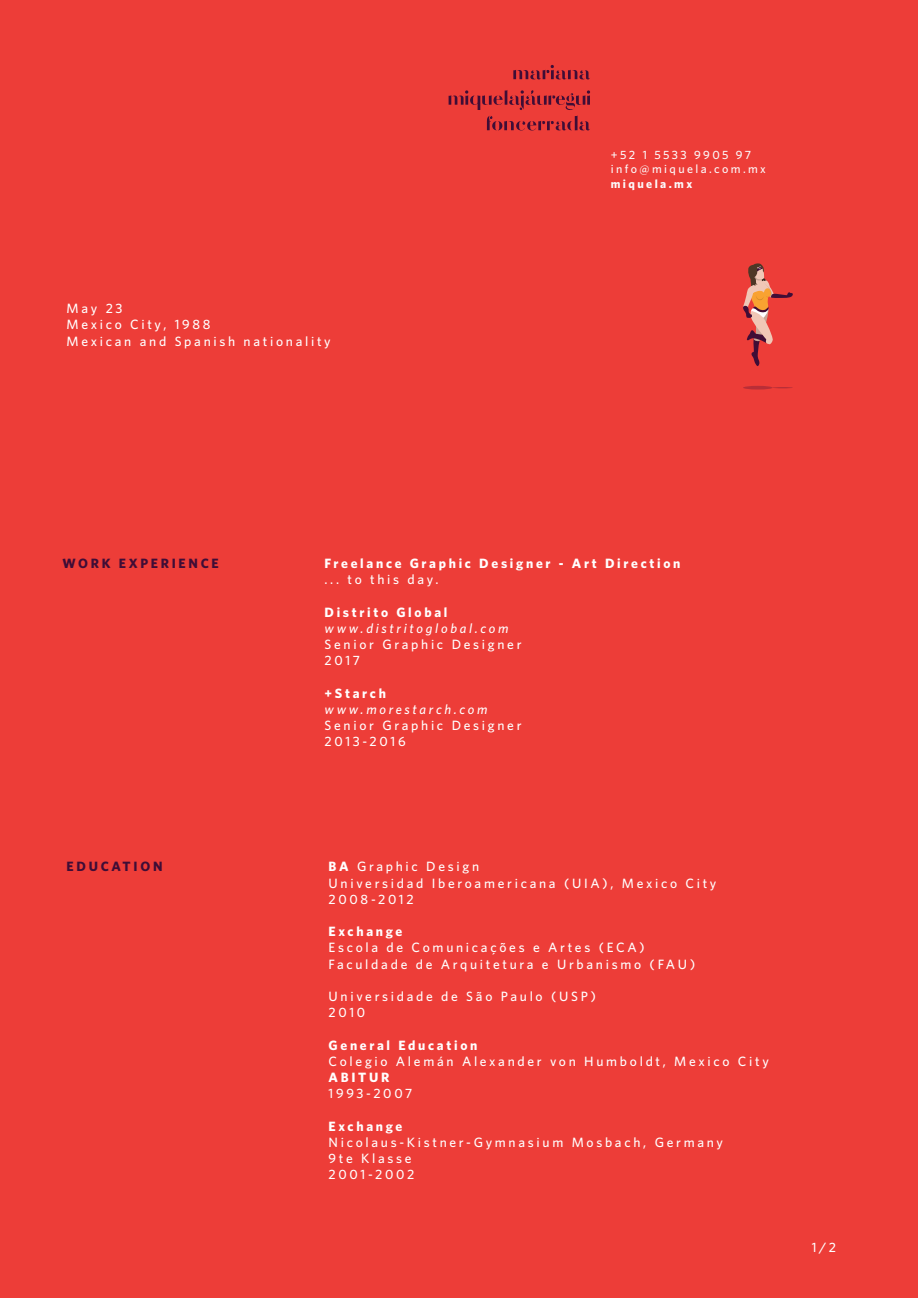
<style>
.page{position:relative;width:918px;height:1298px;background:#ed3d38}
.page>*{position:absolute;margin:0;border:0;box-sizing:border-box;transform-origin:0 0}
.t1{font:500 13.5px/16.2px "Whitney";letter-spacing:.2em;color:#fff}
.t2{font:700 13.5px "Whitney";letter-spacing:.2em;color:#fff}
.t3{font:italic 500 13.5px "Whitney";letter-spacing:.2em;color:#fff}
.t4{font:700 13.5px "Whitney";letter-spacing:.2em;color:#3f0d36}
.t5{font:500 12px/14.4px "Whitney";letter-spacing:.2em;color:#fcfafb}
.t6{font:700 12px "Whitney";letter-spacing:.2em;color:#fcfafb}
.s1{font-weight:700}
</style>
<div class="page">
<svg style="left:513px;top:65px;width:77px;height:14px"></svg>
<svg style="left:449px;top:90px;width:141px;height:40px"></svg>
<hr style="left:743px;top:386px;width:30px;height:3px;background:#3f0d36;border-radius:50%">
<svg style="left:773px;top:387px;width:20px;height:1px"></svg>
<svg style="left:743px;top:263px;width:50px;height:103px"></svg>
<p class="t1" style="left:67px;top:300px;width:266px">May 23<br>Mexico City, 1988<br>Mexican and Spanish nationality</p>
<p class="t5" style="left:611px;top:147px;width:157px">+52 1 5533 9905 97 info@miquela.com.mx</p>
<p class="t6" style="left:611px;top:176px;width:83px">miquela.mx</p>
<p class="t4" style="left:63px;top:555px;width:158px">WORK EXPERIENCE</p>
<p class="t2" style="left:325px;top:555px;width:357px">Freelance Graphic Designer - Art Direction</p>
<p class="t1" style="left:325px;top:571px;width:116px">... to this day.</p>
<p class="t2" style="left:325px;top:603px;width:124px">Distrito Global</p>
<p class="t3" style="left:325px;top:620px;width:186px">www.distritoglobal.com</p>
<p class="t1" style="left:325px;top:636px;width:199px">Senior Graphic Designer<br>2017</p>
<p class="t2" style="left:325px;top:684px;width:63px">+Starch</p>
<p class="t3" style="left:325px;top:701px;width:164px">www.morestarch.com</p>
<p class="t1" style="left:325px;top:717px;width:199px">Senior Graphic Designer<br>2013-2016</p>
<p class="t4" style="left:67px;top:858px;width:97px">EDUCATION</p>
<p class="t1" style="left:329px;top:858px;width:389px"><span class="s1">BA</span> Graphic Design<br>Universidad Iberoamericana (UIA), Mexico City<br>2008-2012</p>
<p class="t2" style="left:329px;top:923px;width:75px">Exchange</p>
<p class="t1" style="left:329px;top:939px;width:368px">Escola de Comunicações e Artes (ECA)<br>Faculdade de Arquitetura e Urbanismo (FAU)</p>
<p class="t1" style="left:329px;top:988px;width:269px">Universidade de São Paulo (USP)<br>2010</p>
<p class="t2" style="left:329px;top:1037px;width:150px">General Education</p>
<p class="t1" style="left:329px;top:1052px;width:442px">Colegio Alemán Alexander von Humboldt, Mexico City</p>
<p class="t2" style="left:329px;top:1069px;width:62px">ABITUR</p>
<p class="t1" style="left:329px;top:1085px;width:85px">1993-2007</p>
<p class="t2" style="left:329px;top:1118px;width:75px">Exchange</p>
<p class="t1" style="left:329px;top:1133px;width:396px">Nicolaus-Kistner-Gymnasium Mosbach, Germany<br>9te Klasse<br>2001-2002</p>
<p class="t1" style="left:812px;top:1239px;width:26px">1/2</p>
</div>
